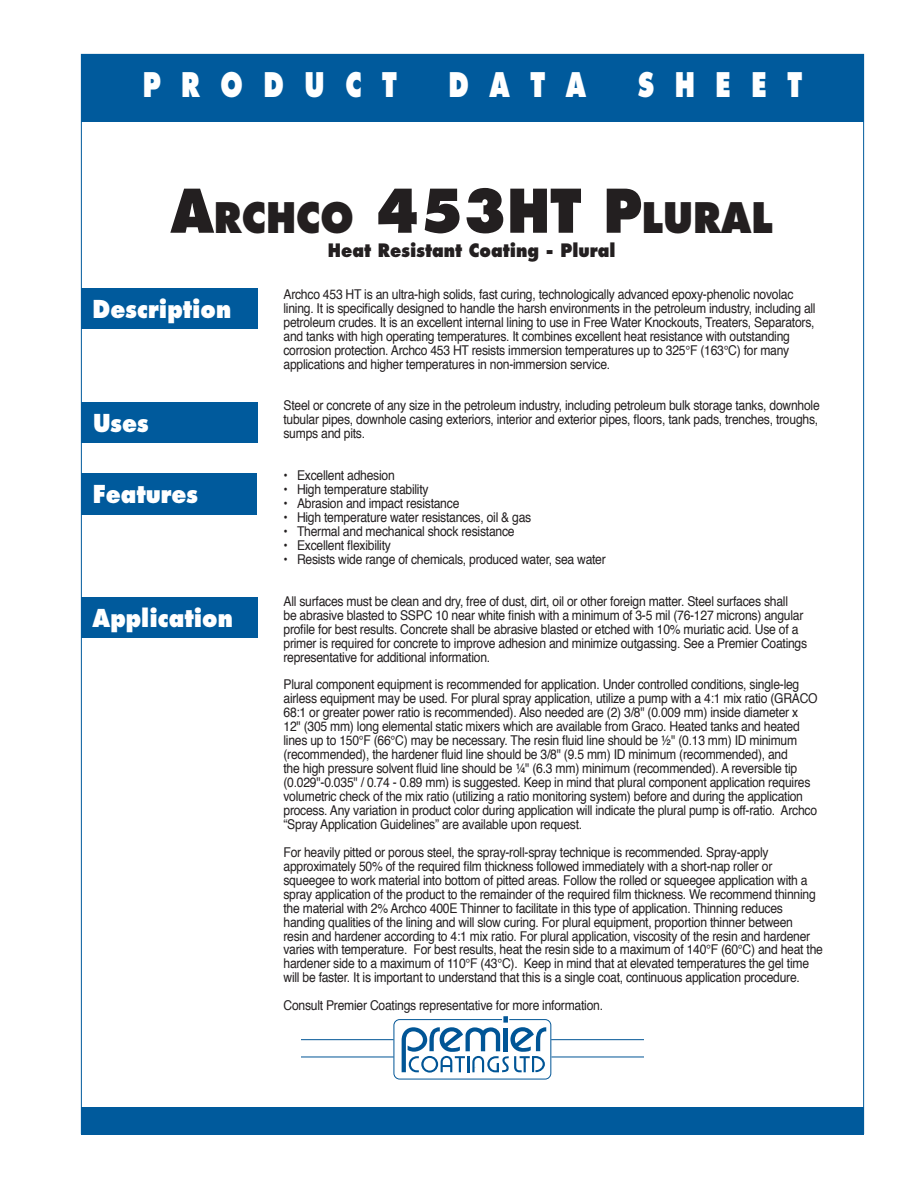
<style>
.page{position:relative;width:918px;height:1188px;background:#fff}
.page>*{position:absolute;margin:0;border:0;box-sizing:border-box;transform-origin:0 0}
.t1{font:800 40.95px "Futura";color:#231f20;scale:.9 1}
.t2{font:800 33px "Futura";color:#fff;scale:.75 1}
.t3{font:800 24px "Futura";color:#fff;scale:.9 1}
.t4{font:800 18px "Futura";color:#231f20;scale:.9 1}
.t5{font:13.5px/14px "Helvetica";letter-spacing:-.02em;color:#231f20;scale:.9 1}
.s1{font-size:58.5px}
</style>
<div class="page">
<div style="left:81px;top:54px;width:783px;height:68px;background:#005a9c"></div>
<div style="left:81px;top:1107px;width:783px;height:27px;background:#005a9c"></div>
<svg style="left:402px;top:1016px;width:144px;height:57px"></svg>
<div style="left:394px;top:1019px;width:157px;height:60px;border:1px solid #005596;border-radius:6px"></div>
<hr style="left:301px;top:1039px;width:93px;height:1px;background:#005596">
<hr style="left:301px;top:1057px;width:93px;height:1px;background:#005596">
<hr style="left:551px;top:1039px;width:93px;height:1px;background:#005596">
<hr style="left:551px;top:1057px;width:93px;height:1px;background:#005596">
<div style="left:81px;top:288px;width:176px;height:40px;background:#005a9c"></div>
<div style="left:81px;top:402px;width:176px;height:41px;background:#005a9c"></div>
<div style="left:81px;top:473px;width:175px;height:42px;background:#005a9c"></div>
<div style="left:81px;top:597px;width:176px;height:41px;background:#005a9c"></div>
<h2 class="t2" style="left:143px;top:67px;width:341px">P R O D U C T</h2>
<h2 class="t2" style="left:448px;top:67px;width:185px">D A T A</h2>
<h2 class="t2" style="left:638px;top:67px;width:221px">S H E E T</h2>
<h1 class="t1" style="left:171px;top:195px;width:670px"><span class="s1">A</span>RCHCO <span class="s1">453HT P</span>LURAL</h1>
<h3 class="t4" style="left:328px;top:240px;width:321px">Heat Resistant Coating - Plural</h3>
<h3 class="t3" style="left:93px;top:295px;width:156px">Description</h3>
<p class="t5" style="left:284px;top:288px;width:593px">Archco 453 HT is an ultra-high solids, fast curing, technologically advanced epoxy-phenolic novolac lining. It is specifically designed to handle the harsh environments in the petroleum industry, including all petroleum crudes. It is an excellent internal lining to use in Free Water Knockouts, Treaters, Separators, and tanks with high operating temperatures. It combines excellent heat resistance with outstanding corrosion protection. Archco 453 HT resists immersion temperatures up to 325°F (163°C) for many applications and higher temperatures in non-immersion service.</p>
<p class="t5" style="left:283px;top:400px;width:597px;text-align:justify">Steel or concrete of any size in the petroleum industry, including petroleum bulk storage tanks, downhole tubular pipes, downhole casing exteriors, interior and exterior pipes, floors, tank pads, trenches, troughs, sumps and pits.</p>
<p class="t5" style="left:283px;top:470px;width:125px">• Excellent adhesion</p>
<p class="t5" style="left:283px;top:484px;width:163px">• High temperature stability</p>
<p class="t5" style="left:283px;top:497px;width:197px">• Abrasion and impact resistance</p>
<p class="t5" style="left:283px;top:511px;width:277px">• High temperature water resistances, oil &amp; gas</p>
<p class="t5" style="left:283px;top:525px;width:258px">• Thermal and mechanical shock resistance</p>
<p class="t5" style="left:283px;top:539px;width:121px">• Excellent flexibility</p>
<p class="t5" style="left:283px;top:553px;width:360px">• Resists wide range of chemicals, produced water, sea water</p>
<p class="t5" style="left:283px;top:595px;width:583px">All surfaces must be clean and dry, free of dust, dirt, oil or other foreign matter. Steel surfaces shall<br>be abrasive blasted to SSPC 10 near white finish with a minimum of 3-5 mil (76-127 microns) angular profile for best results. Concrete shall be abrasive blasted or etched with 10% muriatic acid. Use of a primer is required for concrete to improve adhesion and minimize outgassing. See a Premier Coatings representative for additional information.</p>
<p class="t5" style="left:283px;top:679px;width:595px">Plural component equipment is recommended for application. Under controlled conditions, single-leg airless equipment may be used. For plural spray application, utilize a pump with a 4:1 mix ratio (GRACO 68:1 or greater power ratio is recommended). Also needed are (2) 3/8" (0.009 mm) inside diameter x 12" (305 mm) long elemental static mixers which are available from Graco. Heated tanks and heated lines up to 150°F (66°C) may be necessary. The resin fluid line should be ½" (0.13 mm) ID minimum (recommended), the hardener fluid line should be 3/8" (9.5 mm) ID minimum (recommended), and<br>the high pressure solvent fluid line should be ¼" (6.3 mm) minimum (recommended). A reversible tip (0.029"-0.035" / 0.74 - 0.89 mm) is suggested. Keep in mind that plural component application requires volumetric check of the mix ratio (utilizing a ratio monitoring system) before and during the application process. Any variation in product color during application will indicate the plural pump is off-ratio. Archco “Spray Application Guidelines” are available upon request.</p>
<p class="t5" style="left:283px;top:846px;width:601px">For heavily pitted or porous steel, the spray-roll-spray technique is recommended. Spray-apply approximately 50% of the required film thickness followed immediately with a short-nap roller or squeegee to work material into bottom of pitted areas. Follow the rolled or squeegee application with a spray application of the product to the remainder of the required film thickness. We recommend thinning the material with 2% Archco 400E Thinner to facilitate in this type of application. Thinning reduces handing qualities of the lining and will slow curing. For plural equipment, proportion thinner between<br>resin and hardener according to 4:1 mix ratio. For plural application, viscosity of the resin and hardener varies with temperature. For best results, heat the resin side to a maximum of 140°F (60°C) and heat the hardener side to a maximum of 110°F (43°C). Keep in mind that at elevated temperatures the gel time will be faster. It is important to understand that this is a single coat, continuous application procedure.</p>
<p class="t5" style="left:283px;top:1000px;width:357px">Consult Premier Coatings representative for more information.</p>
<h3 class="t3" style="left:93px;top:410px;width:63px">Uses</h3>
<h3 class="t3" style="left:93px;top:481px;width:119px">Features</h3>
<h3 class="t3" style="left:93px;top:605px;width:157px">Application</h3>
</div>
